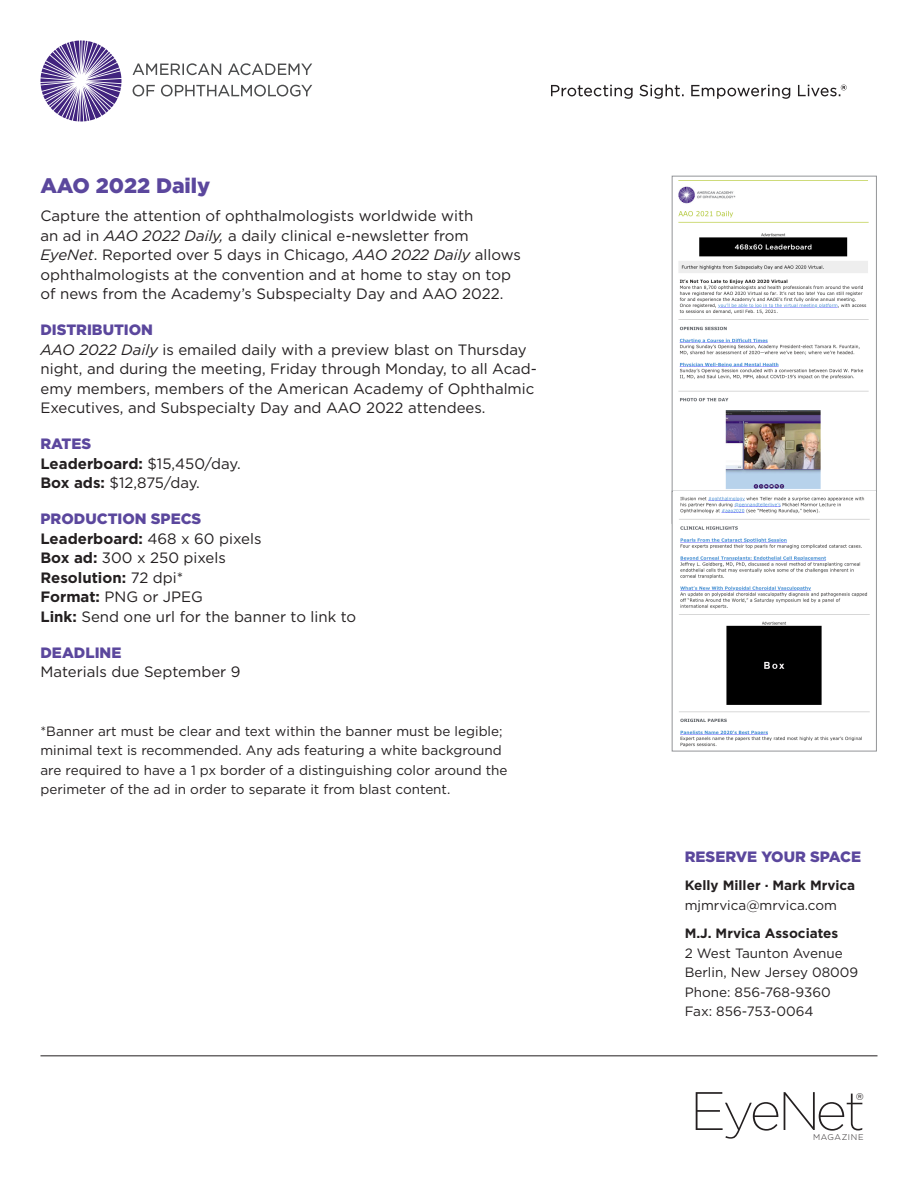
<style>
.page{position:relative;width:918px;height:1188px;background:#fff}
.page>*{position:absolute;margin:0;border:0;box-sizing:border-box;transform-origin:0 0}
.Rate_card_title{font:900 21px "Gotham";color:#5b479d}
.ED_BOARD_subspec{font:300 19.5px "Gotham";color:#231f20}
.Rate_card_body{font:15px/19.5px "Gotham";color:#231f20}
.Rate_card_body-2{font:700 15px "Gotham";color:#231f20}
.Rate_card_subhead{font:900 15px "Gotham";color:#5b479d}
.Rate_card_body-3{font:900 15px "Gotham";letter-spacing:-.005em;color:#5b479d}
.Rate_card_body-4{font:13.5px/19.5px "Gotham";color:#231f20}
.Rate_card_body-5{font:700 13.5px "Gotham";color:#231f20}
.ED_BOARD_subspec-2{font:300 8.25px "Gotham";letter-spacing:.07em;color:#231f20}
.s1{font-style:italic}
.s2{font-weight:400}
.s3{font-weight:700}
</style>
<div class="page">
<svg style="left:133px;top:63px;width:179px;height:33px"></svg>
<svg style="left:41px;top:40px;width:81px;height:82px"></svg>
<svg style="left:551px;top:84px;width:296px;height:15px"></svg>
<hr style="left:40px;top:1055px;width:838px;height:1px;background:#231f20">
<svg style="left:696px;top:1092px;width:82px;height:47px"></svg>
<svg style="left:784px;top:1092px;width:79px;height:39px"></svg>
<img style="left:674px;top:180px;width:201px;height:311px">
<div style="left:672px;top:176px;width:205px;height:348px;border:1px solid #939598"></div>
<img style="left:674px;top:496px;width:201px;height:251px">
<div style="left:672px;top:491px;width:205px;height:261px;border:1px solid #939598"></div>
<hr style="left:673px;top:491px;width:203px;height:1px;background:#fff">
<p class="Rate_card_title" style="left:40px;top:171px;width:171px">AAO 2022 Daily</p>
<p class="Rate_card_body" style="left:40px;top:206px;width:482px">Capture the attention of ophthalmologists worldwide with<br>an ad in <span class="s1">AAO 2022 Daily,</span> a daily clinical e-newsletter from <span class="s1">EyeNet</span>. Reported over 5 days in Chicago, <span class="s1">AAO 2022 Daily</span> allows ophthalmologists at the convention and at home to stay on top of news from the Academy’s Subspecialty Day and AAO 2022.</p>
<p class="Rate_card_subhead" style="left:40px;top:320px;width:114px">DISTRIBUTION</p>
<p class="Rate_card_body" style="left:40px;top:340px;width:498px"><span class="s1">AAO 2022 Daily</span> is emailed daily with a preview blast on Thursday night, and during the meeting, Friday through Monday, to all Acad&shy;emy members, members of the American Academy of Ophthalmic Executives, and Subspecialty Day and AAO 2022 attendees.</p>
<p class="Rate_card_body-3" style="left:40px;top:434px;width:52px">RATES</p>
<p class="Rate_card_body-2" style="left:40px;top:454px;width:202px">Leaderboard: <span class="s2">$15,450/day.</span></p>
<p class="Rate_card_body" style="left:40px;top:473px;width:161px"><span class="s3">Box ads:</span> $12,875/day.</p>
<p class="Rate_card_subhead" style="left:40px;top:509px;width:162px">PRODUCTION SPECS</p>
<p class="Rate_card_body-2" style="left:40px;top:529px;width:222px">Leaderboard: <span class="s2">468 x 60 pixels</span></p>
<p class="Rate_card_body" style="left:40px;top:548px;width:187px"><span class="s3">Box ad:</span> 300 x 250 pixels</p>
<p class="Rate_card_body-2" style="left:40px;top:568px;width:144px">Resolution: <span class="s2">72 dpi*</span></p>
<p class="Rate_card_body" style="left:40px;top:587px;width:164px"><span class="s3">Format:</span> PNG or JPEG</p>
<p class="Rate_card_body" style="left:40px;top:607px;width:317px"><span class="s3">Link:</span> Send one url for the banner to link to</p>
<p class="Rate_card_subhead" style="left:40px;top:642px;width:82px">DEADLINE</p>
<p class="Rate_card_body" style="left:40px;top:662px;width:202px">Materials due September 9</p>
<p class="Rate_card_body-4" style="left:40px;top:721px;width:464px">*Banner art must be clear and text within the banner must be legible; minimal text is recommended. Any ads featuring a white background</p>
<p class="Rate_card_body-4" style="left:40px;top:760px;width:468px">are required to have a 1 px border of a distinguishing color around the perimeter of the ad in order to separate it from blast content.</p>
<p class="Rate_card_subhead" style="left:685px;top:846px;width:178px">RESERVE YOUR SPACE</p>
<p class="Rate_card_body-5" style="left:685px;top:876px;width:172px">Kelly Miller . Mark Mrvica</p>
<p class="Rate_card_body-4" style="left:685px;top:895px;width:154px">mjmrvica@mrvica.com</p>
<p class="Rate_card_body-5" style="left:685px;top:924px;width:155px">M.J. Mrvica Associates</p>
<p class="Rate_card_body-4" style="left:685px;top:943px;width:160px">2 West Taunton Avenue</p>
<p class="Rate_card_body-4" style="left:685px;top:962px;width:175px">Berlin, New Jersey 08009</p>
<p class="Rate_card_body-4" style="left:685px;top:982px;width:148px">Phone: 856-768-9360</p>
<p class="Rate_card_body-4" style="left:685px;top:1001px;width:130px">Fax: 856-753-0064</p>
<p class="ED_BOARD_subspec" style="left:856px;top:1088px;width:10px">®</p>
<p class="ED_BOARD_subspec-2" style="left:813px;top:1132px;width:52px">MAGAZINE</p>
</div>
